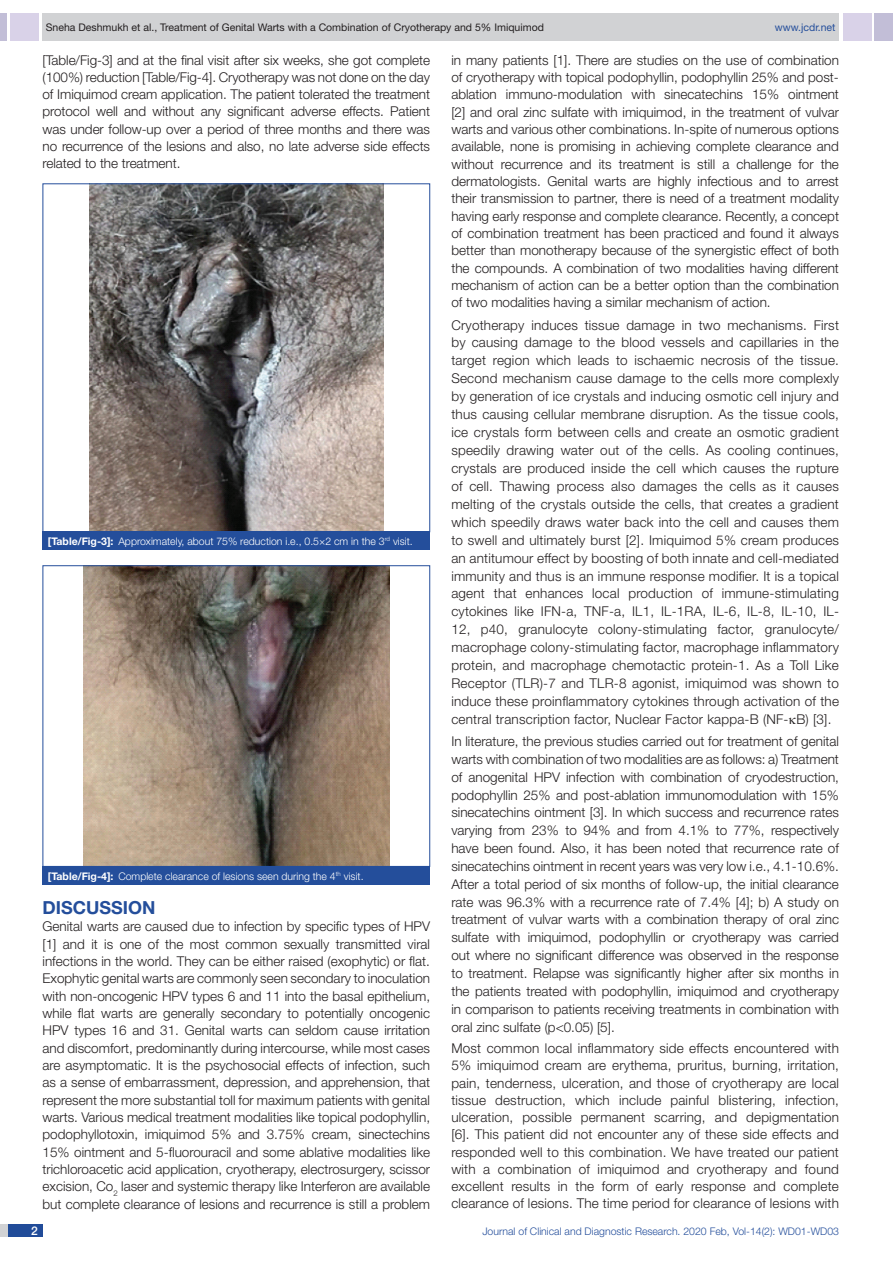
<style>
.page{position:relative;width:893px;height:1263px;background:#fff}
.page>*{position:absolute;margin:0;border:0;box-sizing:border-box;transform-origin:0 0}
.Heading{font:700 18px "Helvetica Neue";color:#244e9b}
.Body_text{font:300 13.5px/17.9px "Helvetica Neue";color:#231f20;text-align:justify}
.t1{font:500 12px "Helvetica Neue";color:#fff}
.TABLE_FIG{font:300 10.5px "Helvetica Neue";color:#fff}
.t2{font:10.5px "Helvetica Neue";color:#231f20}
.t3{font:300 10.5px "Helvetica Neue";color:#244e9b}
.t4{font:10.5px "Helvetica Neue";color:#244e9b}
.s1{font-weight:700}
</style>
<div class="page">
<div style="left:0;top:13px;width:7px;height:28px;background:#c2bed7"></div>
<div style="left:10px;top:13px;width:29px;height:28px;background:#d9d2e8"></div>
<div style="left:43px;top:13px;width:796px;height:28px;background:#d1d2d4"></div>
<div style="left:875px;top:13px;width:18px;height:28px;background:#c2bed7"></div>
<div style="left:843px;top:13px;width:29px;height:28px;background:#d9d2e8"></div>
<div style="left:0;top:1224px;width:43px;height:13px;background:#d1d2d4"></div>
<div style="left:8px;top:1224px;width:35px;height:13px;background:#214c99"></div>
<img style="left:90px;top:185px;width:293px;height:345px">
<div style="left:43px;top:531px;width:387px;height:19px;background:#244e9b"></div>
<img style="left:83px;top:567px;width:306px;height:298px">
<div style="left:43px;top:565px;width:387px;height:302px;border:1px solid #244e9b"></div>
<div style="left:43px;top:866px;width:387px;height:19px;background:#244e9b"></div>
<p class="t2" style="left:46px;top:21px;width:500px">Sneha Deshmukh et al., Treatment of Genital Warts with a Combination of Cryotherapy and 5% Imiquimod</p>
<p class="t4" style="left:775px;top:21px;width:62px">www.jcdr.net</p>
<p class="Body_text" style="left:43px;top:51px;width:389px;line-height:17.2px">[Table/Fig-3] and at the final visit after six weeks, she got complete (100%) reduction [Table/Fig-4]. Cryotherapy was not done on the day of Imiquimod cream application. The patient tolerated the treatment protocol well and without any significant adverse effects. Patient was under follow-up over a period of three months and there was no recurrence of the lesions and also, no late adverse side effects related to the treatment.</p>
<p class="TABLE_FIG" style="left:48px;top:535px;width:366px"><span class="s1">[Table/Fig-3]:</span> Approximately, about 75% reduction i.e., 0.5×2 cm in the 3<sup>rd</sup> visit.</p>
<p class="TABLE_FIG" style="left:48px;top:869px;width:317px"><span class="s1">[Table/Fig-4]:</span> Complete clearance of lesions seen during the 4<sup>th</sup> visit.</p>
<p class="Heading" style="left:43px;top:896px;width:115px">DISCUSSION</p>
<p class="Body_text" style="left:43px;top:917px;width:389px;line-height:17.4px">Genital warts are caused due to infection by specific types of HPV [1] and it is one of the most common sexually transmitted viral infections in the world. They can be either raised (exophytic) or flat.<br>Exophytic genital warts are commonly seen secondary to inoculation with non-oncogenic HPV types 6 and 11 into the basal epithelium, while flat warts are generally secondary to potentially oncogenic HPV types 16 and 31. Genital warts can seldom cause irritation and discomfort, predominantly during intercourse, while most cases are asymptomatic. It is the psychosocial effects of infection, such as a sense of embarrassment, depression, and apprehension, that represent the more substantial toll for maximum patients with genital warts. Various medical treatment modalities like topical podophyllin, podophyllotoxin, imiquimod 5% and 3.75% cream, sinectechins 15% ointment and 5-fluorouracil and some ablative modalities like trichloroacetic acid application, cryotherapy, electrosurgery, scissor excision, Co<sub>2</sub> laser and systemic therapy like Interferon are available but complete clearance of lesions and recurrence is still a problem</p>
<p class="Body_text" style="left:451px;top:51px;width:389px;line-height:17.4px">in many patients [1]. There are studies on the use of combination of cryotherapy with topical podophyllin, podophyllin 25% and post&shy;ablation immuno-modulation with sinecatechins 15% ointment [2] and oral zinc sulfate with imiquimod, in the treatment of vulvar warts and various other combinations. In-spite of numerous options available, none is promising in achieving complete clearance and without recurrence and its treatment is still a challenge for the dermatologists. Genital warts are highly infectious and to arrest their transmission to partner, there is need of a treatment modality having early response and complete clearance. Recently, a concept of combination treatment has been practiced and found it always better than monotherapy because of the synergistic effect of both the compounds. A combination of two modalities having different mechanism of action can be a better option than the combination of two modalities having a similar mechanism of action.</p>
<p class="Body_text" style="left:451px;top:315px;width:389px">Cryotherapy induces tissue damage in two mechanisms. First by causing damage to the blood vessels and capillaries in the target region which leads to ischaemic necrosis of the tissue.<br>Second mechanism cause damage to the cells more complexly by generation of ice crystals and inducing osmotic cell injury and thus causing cellular membrane disruption. As the tissue cools, ice crystals form between cells and create an osmotic gradient speedily drawing water out of the cells. As cooling continues, crystals are produced inside the cell which causes the rupture of cell. Thawing process also damages the cells as it causes melting of the crystals outside the cells, that creates a gradient which speedily draws water back into the cell and causes them to swell and ultimately burst [2]. Imiquimod 5% cream produces an antitumour effect by boosting of both innate and cell-mediated immunity and thus is an immune response modifier. It is a topical agent that enhances local production of immune-stimulating cytokines like IFN-a, TNF-a, IL1, IL-1RA, IL-6, IL-8, IL-10, IL-12, p40, granulocyte colony-stimulating factor, granulocyte/ macrophage colony-stimulating factor, macrophage inflammatory protein, and macrophage chemotactic protein-1. As a Toll Like Receptor (TLR)-7 and TLR-8 agonist, imiquimod was shown to induce these proinflammatory cytokines through activation of the central transcription factor, Nuclear Factor kappa-B (NF- B) [3].</p>
<p class="Body_text" style="left:451px;top:732px;width:389px">In literature, the previous studies carried out for treatment of genital warts with combination of two modalities are as follows: a) Treatment of anogenital HPV infection with combination of cryodestruction, podophyllin 25% and post-ablation immunomodulation with 15% sinecatechins ointment [3]. In which success and recurrence rates varying from 23% to 94% and from 4.1% to 77%, respectively have been found. Also, it has been noted that recurrence rate of sinecatechins ointment in recent years was very low i.e., 4.1-10.6%.<br>After a total period of six months of follow-up, the initial clearance rate was 96.3% with a recurrence rate of 7.4% [4]; b) A study on treatment of vulvar warts with a combination therapy of oral zinc sulfate with imiquimod, podophyllin or cryotherapy was carried out where no significant difference was observed in the response to treatment. Relapse was significantly higher after six months in the patients treated with podophyllin, imiquimod and cryotherapy in comparison to patients receiving treatments in combination with oral zinc sulfate (p&lt;0.05) [5].</p>
<p class="Body_text" style="left:451px;top:1039px;width:389px;line-height:17.2px">Most common local inflammatory side effects encountered with 5% imiquimod cream are erythema, pruritus, burning, irritation, pain, tenderness, ulceration, and those of cryotherapy are local tissue destruction, which include painful blistering, infection, ulceration, possible permanent scarring, and depigmentation [6]. This patient did not encounter any of these side effects and responded well to this combination. We have treated our patient with a combination of imiquimod and cryotherapy and found excellent results in the form of early response and complete clearance of lesions. The time period for clearance of lesions with</p>
<p class="t1" style="left:31px;top:1223px;width:8px">2</p>
<p class="t3" style="left:482px;top:1225px;width:358px">Journal of Clinical and Diagnostic Research. 2020 Feb, Vol-14(2): WD01-WD03</p>
</div>
